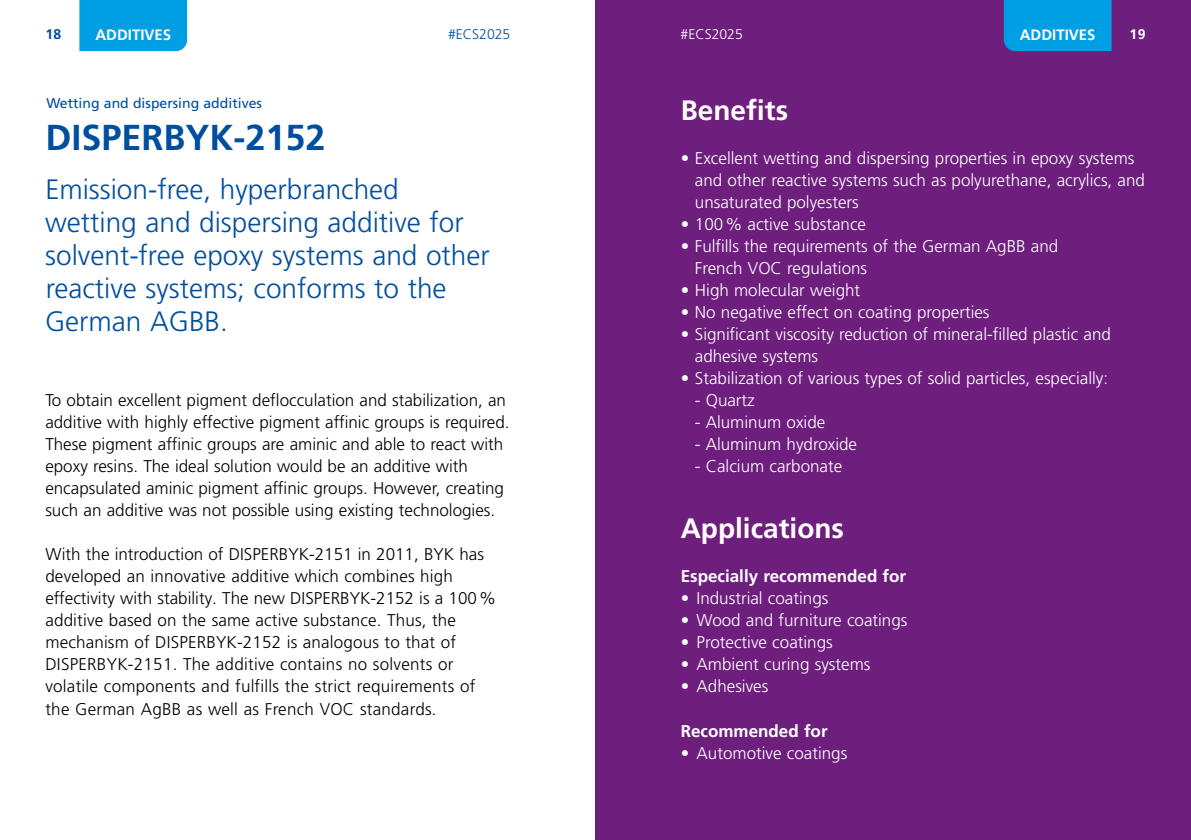
<style>
.page{position:relative;width:1191px;height:840px;background:#fff}
.page>*{position:absolute;margin:0;border:0;box-sizing:border-box;transform-origin:0 0}
.t1{font:700 36px "Frutiger LT Pro";color:#004e9e}
.t2{font:300 28px/33px "Frutiger LT Pro";color:#004e9e}
.t3{font:700 28px "Frutiger LT Pro";color:#fff}
.t4{font:300 17px/22px "Frutiger LT Pro";color:#000}
.t5{font:300 17px/22px "Frutiger LT Pro";color:#fff}
.t6{font:700 17px "Frutiger LT Pro";color:#fff}
.t7{font:700 15px "Frutiger LT Pro";color:#fff}
.t8{font:14px "Frutiger LT Pro";color:#004e9e}
.t9{font:300 14px "Frutiger LT Pro";color:#004e9e}
.t10{font:300 14px "Frutiger LT Pro";color:#fff}
.t11{font:700 14px "Frutiger LT Pro";color:#004e9e}
.t12{font:700 14px "Frutiger LT Pro";color:#fff}
</style>
<div class="page">
<div style="left:595px;top:0;width:596px;height:839px;background:#6e1f7e"></div>
<div style="left:79px;top:0;width:108px;height:51px;background:#009ee3"></div>
<div style="left:1003px;top:0;width:108px;height:51px;background:#009ee3"></div>
<p class="t11" style="left:45px;top:26px;width:17px">18</p>
<p class="t7" style="left:95px;top:25px;width:77px">ADDITIVES</p>
<p class="t9" style="left:448px;top:26px;width:64px">#ECS2025</p>
<p class="t10" style="left:680px;top:26px;width:64px">#ECS2025</p>
<p class="t7" style="left:1019px;top:25px;width:77px">ADDITIVES</p>
<p class="t12" style="left:1129px;top:26px;width:17px">19</p>
<p class="t8" style="left:46px;top:95px;width:217px">Wetting and dispersing additives</p>
<h1 class="t1" style="left:45px;top:116px;width:282px">DISPERBYK-2152</h1>
<h2 class="t2" style="left:45px;top:173px;width:446px">Emission-free, hyperbranched wetting and dispersing additive for solvent-free epoxy systems and other reactive systems; conforms to the<br>German AGBB.</h2>
<p class="t4" style="left:45px;top:389px;width:466px">To obtain excellent pigment deflocculation and stabilization, an additive with highly effective pigment affinic groups is required.<br>These pigment affinic groups are aminic and able to react with epoxy resins. The ideal solution would be an additive with encapsulated aminic pigment affinic groups. However, creating such an additive was not possible using existing technologies.</p>
<p class="t4" style="left:45px;top:543px;width:452px">With the introduction of DISPERBYK-2151 in 2011, BYK has developed an innovative additive which combines high effectivity with stability. The new DISPERBYK-2152 is a 100% additive based on the same active substance. Thus, the mechanism of DISPERBYK-2152 is analogous to that of DISPERBYK-2151. The additive contains no solvents or volatile components and fulfills the strict requirements of the German AgBB as well as French VOC standards.</p>
<h2 class="t3" style="left:680px;top:93px;width:109px">Benefits</h2>
<p class="t5" style="left:695px;top:147px;width:451px;text-indent:-14px">• Excellent wetting and dispersing properties in epoxy systems and other reactive systems such as polyurethane, acrylics, and unsaturated polyesters</p>
<p class="t5" style="left:680px;top:213px;width:187px">• 100% active substance</p>
<p class="t5" style="left:695px;top:235px;width:365px;text-indent:-14px">• Fulfills the requirements of the German AgBB and<br>French VOC regulations</p>
<p class="t5" style="left:680px;top:279px;width:181px">• High molecular weight</p>
<p class="t5" style="left:680px;top:301px;width:310px">• No negative effect on coating properties</p>
<p class="t5" style="left:695px;top:323px;width:417px;text-indent:-14px">• Significant viscosity reduction of mineral-filled plastic and adhesive systems</p>
<p class="t5" style="left:680px;top:367px;width:429px">• Stabilization of various types of solid particles, especially:</p>
<p class="t5" style="left:695px;top:389px;width:61px">- Quartz</p>
<p class="t5" style="left:695px;top:411px;width:132px">- Aluminum oxide</p>
<p class="t5" style="left:695px;top:433px;width:164px">- Aluminum hydroxide</p>
<p class="t5" style="left:695px;top:455px;width:149px">- Calcium carbonate</p>
<h2 class="t3" style="left:680px;top:511px;width:165px">Applications</h2>
<p class="t6" style="left:680px;top:566px;width:227px">Especially recommended for</p>
<p class="t5" style="left:680px;top:587px;width:149px">• Industrial coatings</p>
<p class="t5" style="left:680px;top:609px;width:228px">• Wood and furniture coatings</p>
<p class="t5" style="left:680px;top:631px;width:154px">• Protective coatings</p>
<p class="t5" style="left:680px;top:653px;width:191px">• Ambient curing systems</p>
<p class="t5" style="left:680px;top:675px;width:89px">• Adhesives</p>
<p class="t6" style="left:680px;top:720px;width:148px">Recommended for</p>
<p class="t5" style="left:680px;top:741px;width:168px">• Automotive coatings</p>
</div>
